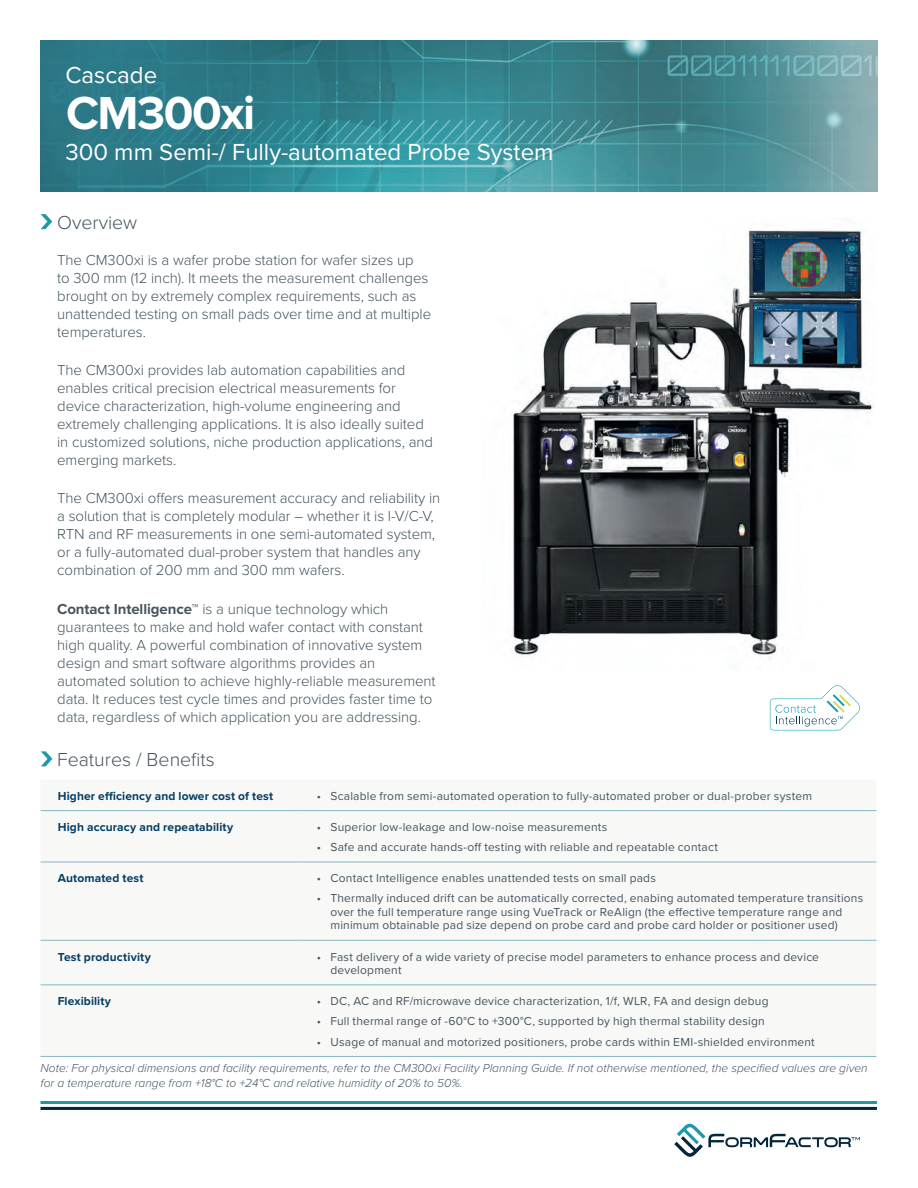
<style>
.page{position:relative;width:918px;height:1188px;background:#fff}
.page>*{position:absolute;margin:0;border:0;box-sizing:border-box;transform-origin:0 0}
.t1{font:700 48px "Proxima Nova";letter-spacing:-.03em;color:#fff}
.t2{font:24px "Proxima Nova";color:#fff}
.t3{font:300 19.5px "Proxima Nova";color:#45555f}
.t4{font:300 15px/18px "Proxima Nova";letter-spacing:-.005em;color:#45555f}
.t5{font:12px/13.5px "Proxima Nova";letter-spacing:.015em;color:#45555f}
.t6{font:italic 300 12px/15px "Proxima Nova";color:#45555f}
.t7{font:700 12px "Proxima Nova";letter-spacing:.01em;color:#063e63}
.s1{font-weight:700}
</style>
<div class="page">
<hr style="left:40px;top:1101px;width:837px;height:3px;background:#1e99a8">
<hr style="left:40px;top:1107px;width:837px;height:3px;background:#03253d">
<svg style="left:674px;top:1124px;width:186px;height:33px"></svg>
<img style="left:40px;top:40px;width:838px;height:152px">
<svg style="left:41px;top:214px;width:11px;height:15px"></svg>
<svg style="left:40px;top:811px;width:836px;height:245px"></svg>
<hr style="left:40px;top:810px;width:260px;height:1px;background:#84b9c4">
<hr style="left:300px;top:810px;width:576px;height:1px;background:#84b9c4">
<hr style="left:40px;top:862px;width:260px;height:1px;background:#84b9c4">
<hr style="left:300px;top:862px;width:576px;height:1px;background:#84b9c4">
<hr style="left:40px;top:940px;width:260px;height:1px;background:#84b9c4">
<hr style="left:300px;top:940px;width:576px;height:1px;background:#84b9c4">
<hr style="left:40px;top:985px;width:260px;height:1px;background:#84b9c4">
<hr style="left:300px;top:985px;width:576px;height:1px;background:#84b9c4">
<hr style="left:40px;top:1056px;width:260px;height:1px;background:#84b9c4">
<hr style="left:300px;top:1056px;width:576px;height:1px;background:#84b9c4">
<svg style="left:41px;top:751px;width:11px;height:15px"></svg>
<img style="left:510px;top:228px;width:363px;height:431px">
<svg style="left:770px;top:685px;width:90px;height:45px"></svg>
<h2 class="t2" style="left:65px;top:61px;width:93px">Cascade</h2>
<h1 class="t1" style="left:66px;top:84px;width:191px">CM300xi</h1>
<h2 class="t2" style="left:65px;top:138px;width:490px">300 mm Semi-/ Fully-automated Probe System</h2>
<h3 class="t3" style="left:57px;top:211px;width:82px">Overview</h3>
<p class="t4" style="left:57px;top:251px;width:376px">The CM300xi is a wafer probe station for wafer sizes up<br>to 300 mm (12 inch). It meets the measurement challenges brought on by extremely complex requirements, such as unattended testing on small pads over time and at multiple temperatures.</p>
<p class="t4" style="left:57px;top:361px;width:377px">The CM300xi provides lab automation capabilities and enables critical precision electrical measurements for device characterization, high-volume engineering and extremely challenging applications. It is also ideally suited in customized solutions, niche production applications, and emerging markets.</p>
<p class="t4" style="left:57px;top:490px;width:385px">The CM300xi offers measurement accuracy and reliability in a solution that is completely modular – whether it is I-V/C-V, RTN and RF measurements in one semi-automated system, or a fully-automated dual-prober system that handles any combination of 200 mm and 300 mm wafers.</p>
<p class="t4" style="left:57px;top:600px;width:380px"><span class="s1">Contact Intelligence™</span> is a unique technology which guarantees to make and hold wafer contact with constant high quality. A powerful combination of innovative system design and smart software algorithms provides an automated solution to achieve highly-reliable measurement data. It reduces test cycle times and provides faster time to data, regardless of which application you are addressing.</p>
<h3 class="t3" style="left:57px;top:748px;width:159px">Features / Benefits</h3>
<p class="t7" style="left:58px;top:789px;width:217px">Higher efficiency and lower cost of test</p>
<p class="t5" style="left:317px;top:789px;width:497px">• Scalable from semi-automated operation to fully-automated prober or dual-prober system</p>
<p class="t7" style="left:58px;top:820px;width:177px">High accuracy and repeatability</p>
<p class="t5" style="left:317px;top:820px;width:292px">• Superior low-leakage and low-noise measurements</p>
<p class="t5" style="left:317px;top:841px;width:403px">• Safe and accurate hands-off testing with reliable and repeatable contact</p>
<p class="t7" style="left:58px;top:871px;width:87px">Automated test</p>
<p class="t5" style="left:317px;top:872px;width:340px">• Contact Intelligence enables unattended tests on small pads</p>
<p class="t5" style="left:330px;top:892px;width:534px;text-indent:-13px">• Thermally induced drift can be automatically corrected, enabing automated temperature transitions over the full temperature range using VueTrack or ReAlign (the effective temperature range and minimum obtainable pad size depend on probe card and probe card holder or positioner used)</p>
<p class="t7" style="left:58px;top:949px;width:95px">Test productivity</p>
<p class="t5" style="left:330px;top:950px;width:490px;text-indent:-13px">• Fast delivery of a wide variety of precise model parameters to enhance process and device development</p>
<p class="t7" style="left:58px;top:994px;width:55px">Flexibility</p>
<p class="t5" style="left:317px;top:995px;width:453px">• DC, AC and RF/microwave device characterization, 1/f, WLR, FA and design debug</p>
<p class="t5" style="left:317px;top:1015px;width:449px">• Full thermal range of -60°C to +300°C, supported by high thermal stability design</p>
<p class="t5" style="left:317px;top:1035px;width:499px">• Usage of manual and motorized positioners, probe cards within EMI-shielded environment</p>
<p class="t6" style="left:40px;top:1061px;width:829px">Note: For physical dimensions and facility requirements, refer to the CM300xi Facility Planning Guide. If not otherwise mentioned, the specified values are given for a temperature range from +18°C to +24°C and relative humidity of 20% to 50%.</p>
</div>
